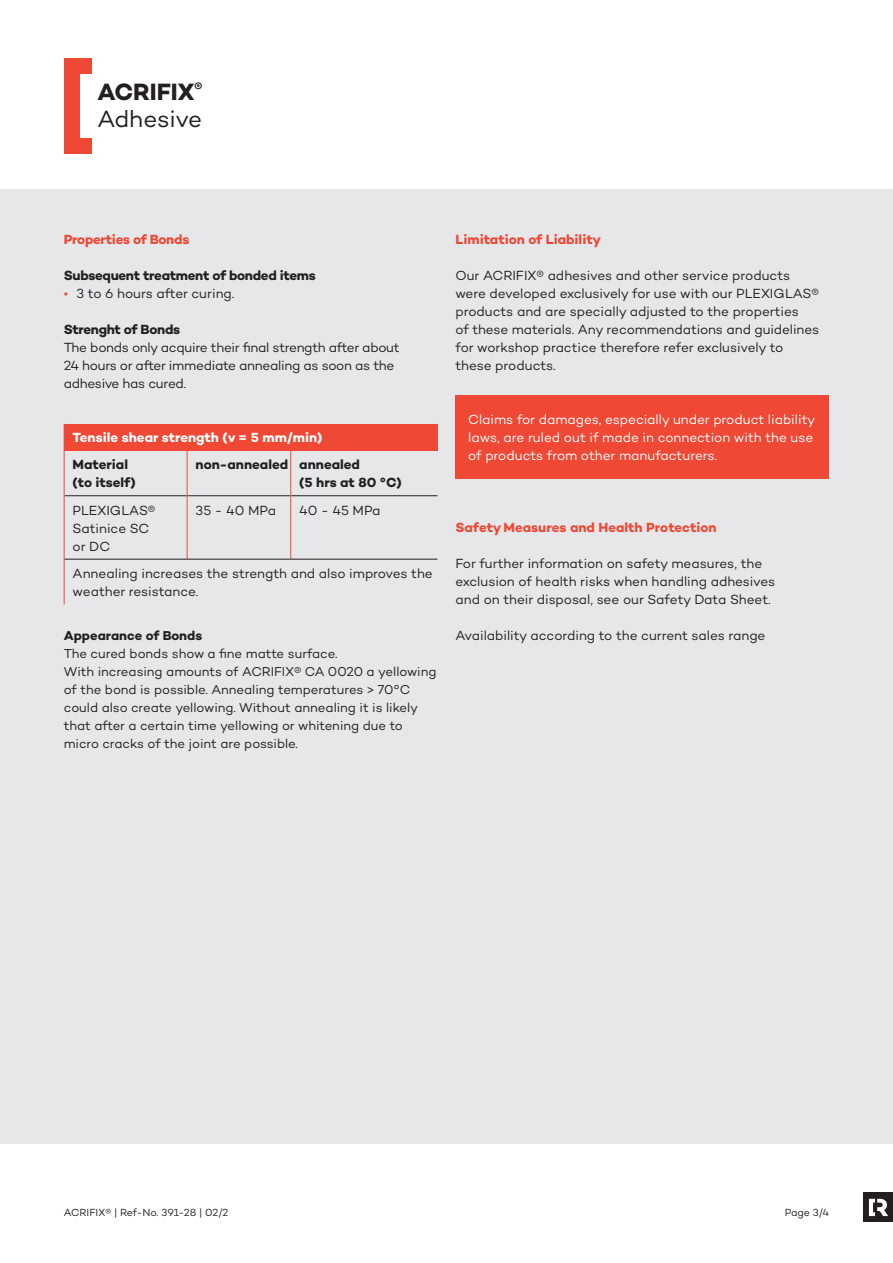
<style>
.page{position:relative;width:893px;height:1263px;background:#fff}
.page>*{position:absolute;margin:0;border:0;box-sizing:border-box;transform-origin:0 0}
.t1{font:24px/27px "Campton";letter-spacing:-.01em;color:#231f20}
.t2{font:13.5px/18px "Campton";letter-spacing:-.01em;color:#231f20}
.t3{font:13.5px/18px "Campton";letter-spacing:-.005em;color:#fff}
.t4{font:700 13.5px/18px "Campton";letter-spacing:-.02em;color:#231f20}
.t5{font:700 13.5px "Campton";color:#ef4835}
.t6{font:700 13.5px/18px "Campton";color:#231f20}
.t7{font:700 13.5px "Campton";color:#fff}
.t8{font:700 13.5px "Campton";letter-spacing:-.02em;color:#ef4835}
.t9{font:13.2px/18px "Campton";color:#231f20}
.t10{font:700 13.2px "Campton";color:#231f20}
.t11{font:10.5px "Campton";color:#231f20}
.s1{font-weight:700}
.s2{color:#ef4835}
</style>
<div class="page">
<div style="left:0;top:190px;width:893px;height:954px;background:#e6e7e9"></div>
<div style="left:64px;top:58px;width:16px;height:96px;background:#ef4835"></div>
<div style="left:80px;top:58px;width:12px;height:16px;background:#ef4835"></div>
<div style="left:79px;top:138px;width:13px;height:16px;background:#ef4835"></div>
<div style="left:64px;top:424px;width:373px;height:26px;background:#ef4835"></div>
<hr style="left:65px;top:495px;width:122px;height:1px;background:#231f20">
<hr style="left:187px;top:495px;width:103px;height:1px;background:#231f20">
<hr style="left:291px;top:495px;width:146px;height:1px;background:#231f20">
<svg style="left:437px;top:424px;width:1px;height:26px"></svg>
<hr style="left:64px;top:450px;width:1px;height:46px;background:#ef4835">
<hr style="left:187px;top:450px;width:1px;height:46px;background:#ef4835">
<hr style="left:290px;top:450px;width:1px;height:46px;background:#ef4835">
<hr style="left:64px;top:496px;width:1px;height:63px;background:#ef4835">
<hr style="left:187px;top:496px;width:1px;height:63px;background:#ef4835">
<hr style="left:290px;top:496px;width:1px;height:63px;background:#ef4835">
<hr style="left:64px;top:559px;width:1px;height:45px;background:#ef4835">
<hr style="left:65px;top:559px;width:122px;height:1px;background:#231f20">
<hr style="left:187px;top:559px;width:104px;height:1px;background:#231f20">
<hr style="left:291px;top:559px;width:146px;height:1px;background:#231f20">
<div style="left:455px;top:395px;width:374px;height:84px;background:#ef4835"></div>
<div style="left:863px;top:1192px;width:30px;height:30px;background:#231f20"></div>
<svg style="left:869px;top:1199px;width:19px;height:17px"></svg>
<h1 class="t1" style="left:97px;top:78px;width:106px"><span class="s1">ACRIFIX</span><sup>®<br></sup>Adhesive</h1>
<p class="t8" style="left:64px;top:231px;width:127px">Properties of Bonds</p>
<p class="t4" style="left:64px;top:266px;width:254px">Subsequent treatment of bonded items</p>
<p class="t2" style="left:64px;top:284px;width:172px"><span class="s2">•</span> 3 to 6 hours after curing.</p>
<p class="t4" style="left:64px;top:320px;width:118px">Strenght of Bonds</p>
<p class="t2" style="left:64px;top:338px;width:337px">The bonds only acquire their final strength after about<br>24 hours or after immediate annealing as soon as the adhesive has cured.</p>
<p class="t7" style="left:73px;top:429px;width:251px">Tensile shear strength (v = 5 mm/min)</p>
<p class="t4" style="left:73px;top:455px;width:65px">Material (to itself)</p>
<p class="t6" style="left:299px;top:455px;width:104px;text-indent:-104px">non-annealed annealed<br>(5 hrs at 80 °C)</p>
<p class="t2" style="left:73px;top:501px;width:84px">PLEXIGLAS®<br>Satinice SC or DC</p>
<p class="t2" style="left:196px;top:501px;width:82px">35 - 40 MPa</p>
<p class="t2" style="left:299px;top:501px;width:83px">40 - 45 MPa</p>
<p class="t2" style="left:73px;top:564px;width:362px">Annealing increases the strength and also improves the weather resistance.</p>
<p class="t10" style="left:64px;top:627px;width:140px">Appearance of Bonds</p>
<p class="t9" style="left:64px;top:644px;width:374px">The cured bonds show a fine matte surface.<br>With increasing amounts of ACRIFIX® CA 0020 a yellowing of the bond is possible. Annealing temperatures &gt; 70°C could also create yellowing. Without annealing it is likely that after a certain time yellowing or whitening due to micro cracks of the joint are possible.</p>
<p class="t5" style="left:455px;top:231px;width:147px">Limitation of Liability</p>
<p class="t2" style="left:455px;top:266px;width:365px">Our ACRIFIX® adhesives and other service products were developed exclusively for use with our PLEXIGLAS® products and are specially adjusted to the properties<br>of these materials. Any recommendations and guidelines for workshop practice therefore refer exclusively to these products.</p>
<p class="t3" style="left:468px;top:410px;width:348px">Claims for damages, especially under product liability laws, are ruled out if made in connection with the use of products from other manufacturers.</p>
<p class="t5" style="left:455px;top:519px;width:263px">Safety Measures and Health Protection</p>
<p class="t2" style="left:455px;top:554px;width:321px">For further information on safety measures, the exclusion of health risks when handling adhesives and on their disposal, see our Safety Data Sheet.</p>
<p class="t2" style="left:455px;top:626px;width:311px">Availability according to the current sales range</p>
<p class="t11" style="left:64px;top:1206px;width:166px">ACRIFIX® | Ref-No. 391-28 | 02/2</p>
<p class="t11" style="left:785px;top:1206px;width:46px">Page 3/4</p>
</div>
